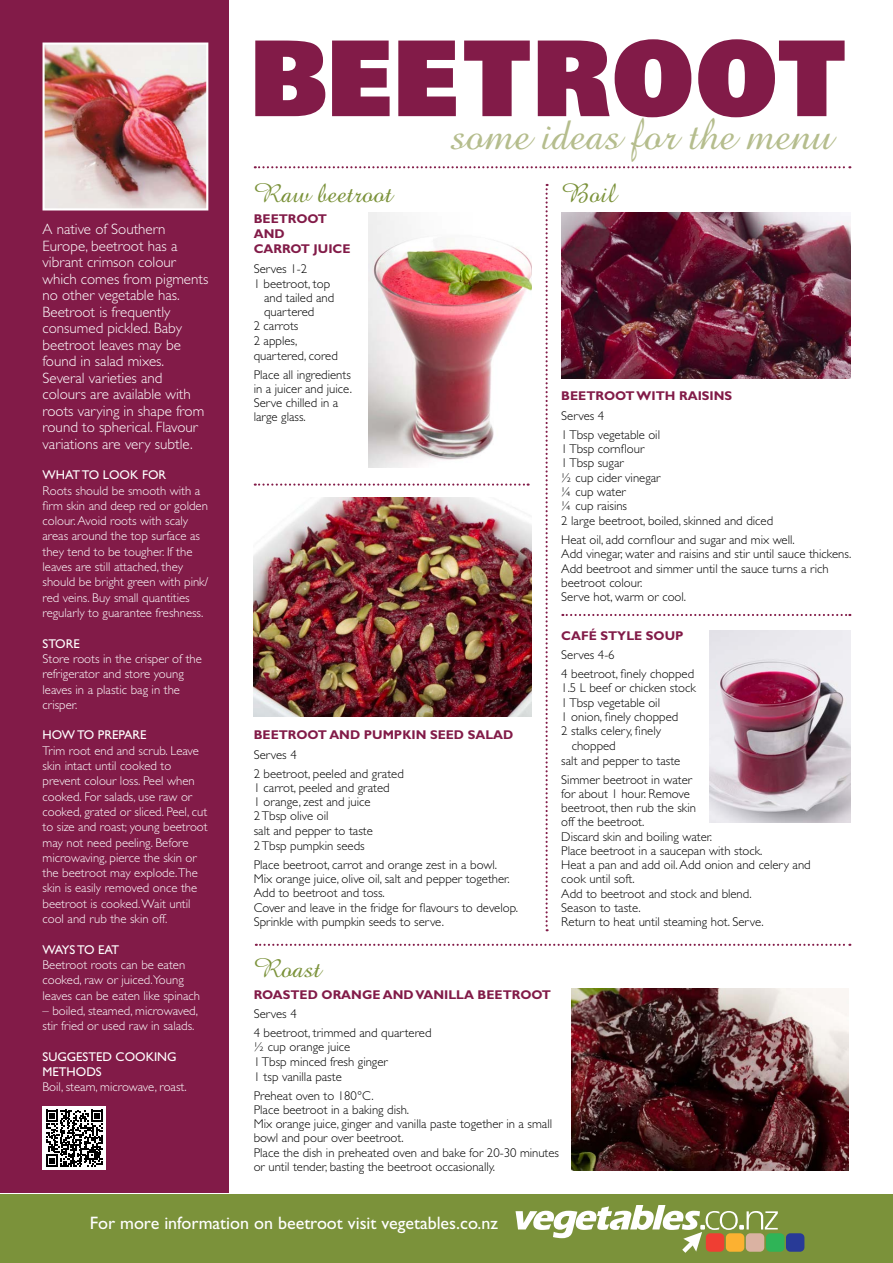
<style>
.page{position:relative;width:893px;height:1263px;background:#fff}
.page>*{position:absolute;margin:0;border:0;box-sizing:border-box;transform-origin:0 0}
.t1{font:900 105px "Zurich BT";color:#821b48}
.t2{font:45px "Amazone BT";color:#b5bd8d}
.t3{font:27px "Amazone BT";color:#7b923a}
.t4{font:18px "Gill Sans";color:#fff}
.t5{font:300 15px/16.5px "Gill Sans";color:#fff}
.t6{font:300 12.75px/14.2px "Gill Sans";color:#000}
.t7{font:300 12.75px/15.3px "Gill Sans";color:#fff}
.t8{font:700 12.75px/15.3px "Gill Sans";color:#821b48}
.t9{font:12.75px/15.3px "Gill Sans";color:#fff}
.t10{font:12.75px "Gill Sans";letter-spacing:-.07em;color:#fff}
</style>
<div class="page">
<div style="left:0;top:1195px;width:893px;height:68px;background:#7b923a"></div>
<div style="left:0;top:0;width:228px;height:1193px;background:#821b48"></div>
<div style="left:43px;top:1106px;width:63px;height:64px;background:#fff"></div>
<svg style="left:46px;top:1110px;width:57px;height:57px"></svg>
<img style="left:561px;top:213px;width:289px;height:165px">
<img style="left:709px;top:630px;width:141px;height:192px">
<img style="left:572px;top:988px;width:277px;height:182px">
<img style="left:368px;top:213px;width:163px;height:255px">
<img style="left:254px;top:498px;width:277px;height:219px">
<img style="left:46px;top:46px;width:159px;height:161px">
<div style="left:43px;top:43px;width:165px;height:167px;border:2px solid #fff"></div>
<div style="left:786px;top:1233px;width:18px;height:19px;background:#283a97;border-radius:4px"></div>
<div style="left:766px;top:1233px;width:18px;height:19px;background:#2fb457;border-radius:4px"></div>
<svg style="left:515px;top:1205px;width:263px;height:48px"></svg>
<svg style="left:255px;top:483px;width:274px;height:3px"></svg>
<svg style="left:562px;top:614px;width:288px;height:2px"></svg>
<svg style="left:256px;top:944px;width:594px;height:2px"></svg>
<svg style="left:255px;top:166px;width:595px;height:2px"></svg>
<svg style="left:546px;top:184px;width:2px;height:747px"></svg>
<h1 class="t1" style="left:248px;top:15px;width:599px">BEETROOT</h1>
<h2 class="t2" style="left:451px;top:108px;width:384px">some ideas for the menu</h2>
<p class="t5" style="left:43px;top:221px;width:167px">A native of Southern<br>Europe, beetroot has a vibrant crimson colour which comes from pigments no other vegetable has.<br>Beetroot is frequently consumed pickled. Baby beetroot leaves may be found in salad mixes.<br>Several varieties and colours are available with roots varying in shape from round to spherical. Flavour variations are very subtle.</p>
<p class="t9" style="left:43px;top:467px;width:125px">WHAT TO LOOK FOR</p>
<p class="t7" style="left:43px;top:483px;width:167px">Roots should be smooth with a firm skin and deep red or golden colour. Avoid roots with scaly areas around the top surface as they tend to be tougher. If the leaves are still attached, they should be bright green with pink/ red veins. Buy small quantities regularly to guarantee freshness.</p>
<p class="t9" style="left:43px;top:636px;width:39px">STORE</p>
<p class="t7" style="left:43px;top:651px;width:161px">Store roots in the crisper of the refrigerator and store young leaves in a plastic bag in the crisper.</p>
<p class="t9" style="left:43px;top:727px;width:106px">HOW TO PREPARE</p>
<p class="t7" style="left:43px;top:743px;width:167px">Trim root end and scrub. Leave skin intact until cooked to prevent colour loss. Peel when cooked. For salads, use raw or cooked, grated or sliced. Peel, cut to size and roast; young beetroot may not need peeling. Before microwaving, pierce the skin or the beetroot may explode.The skin is easily removed once the beetroot is cooked. Wait until cool and rub the skin off.</p>
<p class="t10" style="left:43px;top:942px;width:78px">WAYS TO EAT</p>
<p class="t7" style="left:43px;top:957px;width:159px">Beetroot roots can be eaten cooked, raw or juiced.Young leaves can be eaten like spinach</p>
<p class="t7" style="left:43px;top:1003px;width:157px">– boiled, steamed, microwaved, stir fried or used raw in salads.</p>
<p class="t9" style="left:43px;top:1049px;width:136px">SUGGESTED COOKING<br>METHODS</p>
<p class="t7" style="left:43px;top:1079px;width:146px">Boil, steam, microwave, roast.</p>
<h3 class="t3" style="left:254px;top:178px;width:140px">Raw beetroot</h3>
<p class="t8" style="left:254px;top:211px;width:98px">BEETROOT<br>AND<br>CARROT JUICE</p>
<p class="t6" style="left:254px;top:262px;width:55px">Serves 1-2</p>
<p class="t6" style="left:254px;top:276px;width:78px">1 beetroot, top</p>
<p class="t6" style="left:264px;top:290px;width:72px">and tailed and</p>
<p class="t6" style="left:264px;top:305px;width:52px">quartered</p>
<p class="t6" style="left:254px;top:319px;width:46px">2 carrots</p>
<p class="t6" style="left:254px;top:333px;width:45px">2 apples,</p>
<p class="t6" style="left:254px;top:349px;width:86px">quartered, cored</p>
<p class="t6" style="left:254px;top:367px;width:100px">Place all ingredients in a juicer and juice.<br>Serve chilled in a large glass.</p>
<p class="t8" style="left:254px;top:727px;width:19px">BEETROOT</p>
<p class="t8" style="left:329px;top:727px;width:12px">AND</p>
<p class="t8" style="left:364px;top:727px;width:76px">PUMPKIN SEED</p>
<p class="t8" style="left:468px;top:727px;width:10px">SALAD</p>
<p class="t6" style="left:254px;top:745px;width:152px;line-height:18.8px">Serves 4<br>2 beetroot, peeled and grated</p>
<p class="t6" style="left:254px;top:780px;width:137px">1 carrot, peeled and grated<br>1 orange, zest and juice<br>2 Tbsp olive oil<br>salt and pepper to taste<br>2 Tbsp pumpkin seeds</p>
<p class="t6" style="left:254px;top:857px;width:266px">Place beetroot, carrot and orange zest in a bowl.<br>Mix orange juice, olive oil, salt and pepper together.<br>Add to beetroot and toss.<br>Cover and leave in the fridge for flavours to develop.<br>Sprinkle with pumpkin seeds to serve.</p>
<h3 class="t3" style="left:254px;top:952px;width:69px">Roast</h3>
<h3 class="t3" style="left:561px;top:178px;width:56px">Boil</h3>
<p class="t8" style="left:561px;top:388px;width:173px">BEETROOT WITH RAISINS</p>
<p class="t6" style="left:561px;top:407px;width:100px;line-height:18.8px">Serves 4<br>1 Tbsp vegetable oil</p>
<p class="t6" style="left:561px;top:442px;width:213px">1 Tbsp cornflour<br>1 Tbsp sugar<br>½ cup cider vinegar<br>¼ cup water<br>¼ cup raisins<br>2 large beetroot, boiled, skinned and diced</p>
<p class="t6" style="left:561px;top:533px;width:292px">Heat oil, add cornflour and sugar and mix well.<br>Add vinegar, water and raisins and stir until sauce thickens.<br>Add beetroot and simmer until the sauce turns a rich beetroot colour.<br>Serve hot, warm or cool.</p>
<p class="t8" style="left:561px;top:628px;width:124px">CAFÉ STYLE SOUP</p>
<p class="t6" style="left:561px;top:646px;width:134px;line-height:18.8px">Serves 4-6<br>4 beetroot, finely chopped</p>
<p class="t6" style="left:561px;top:681px;width:136px">1.5 L beef or chicken stock</p>
<p class="t6" style="left:561px;top:695px;width:100px">1 Tbsp vegetable oil</p>
<p class="t6" style="left:561px;top:710px;width:119px">1 onion, finely chopped</p>
<p class="t6" style="left:561px;top:724px;width:101px">2 stalks celery, finely</p>
<p class="t6" style="left:572px;top:738px;width:46px">chopped</p>
<p class="t6" style="left:561px;top:753px;width:121px">salt and pepper to taste</p>
<p class="t6" style="left:561px;top:772px;width:251px">Simmer beetroot in water<br>for about 1 hour. Remove<br>beetroot, then rub the skin<br>off the beetroot.<br>Discard skin and boiling water.<br>Place beetroot in a saucepan with stock.<br>Heat a pan and add oil. Add onion and celery and cook until soft.<br>Add to beetroot and stock and blend.<br>Season to taste.<br>Return to heat until steaming hot. Serve.</p>
<p class="t8" style="left:254px;top:986px;width:299px">ROASTED ORANGE AND VANILLA BEETROOT</p>
<p class="t6" style="left:254px;top:1005px;width:179px;line-height:18.8px">Serves 4<br>4 beetroot, trimmed and quartered</p>
<p class="t6" style="left:254px;top:1040px;width:136px;line-height:14.9px">½ cup orange juice<br>1 Tbsp minced fresh ginger<br>1 tsp vanilla paste</p>
<p class="t6" style="left:254px;top:1088px;width:307px">Preheat oven to 180°C.<br>Place beetroot in a baking dish.<br>Mix orange juice, ginger and vanilla paste together in a small bowl and pour over beetroot.<br>Place the dish in preheated oven and bake for 20-30 minutes or until tender, basting the beetroot occasionally.</p>
<h3 class="t4" style="left:90px;top:1213px;width:409px">FOR MORE INFORMATION ON BEETROOT VISIT VEGETABLES.CO.NZ</h3>
</div>
